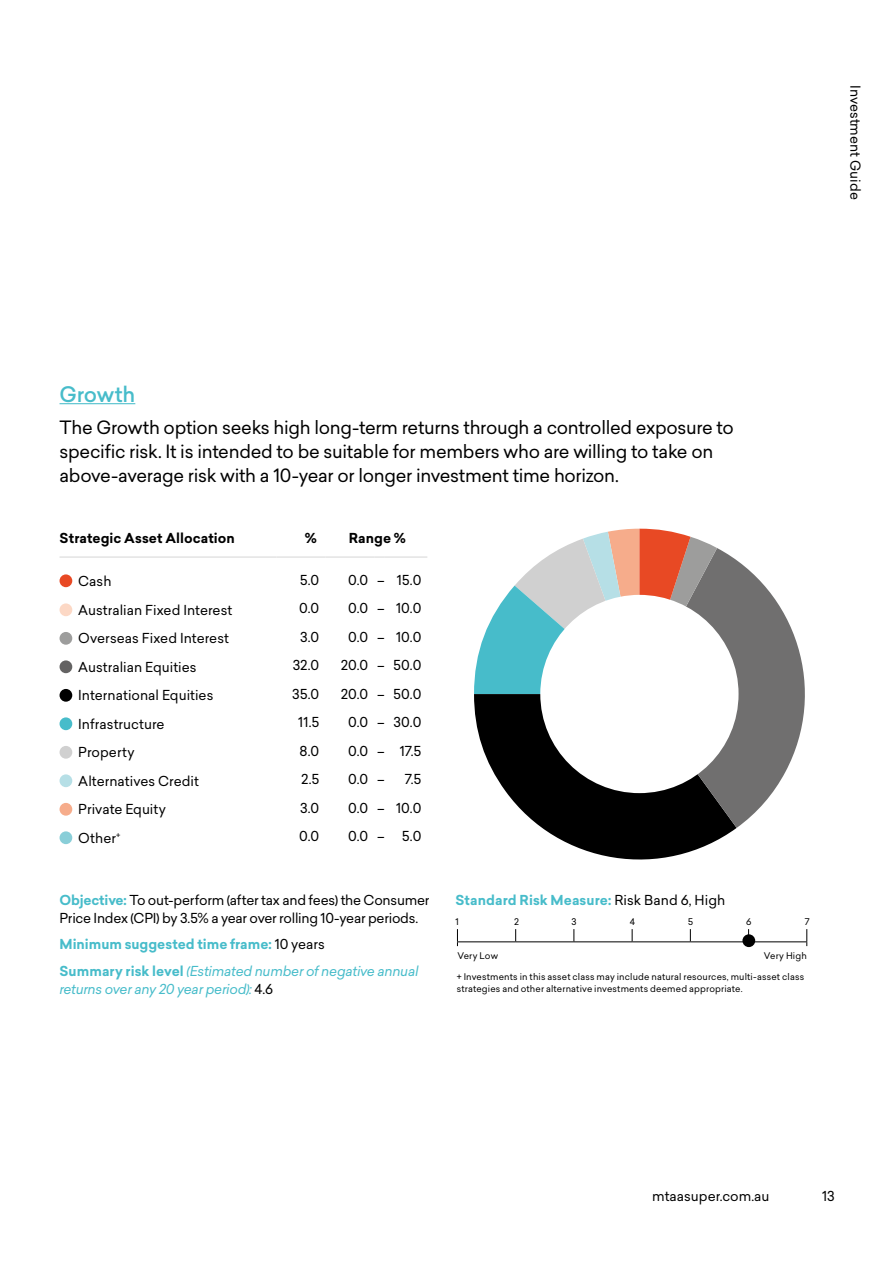
<style>
.page{position:relative;width:893px;height:1263px;background:#fff}
.page>*{position:absolute;margin:0;border:0;box-sizing:border-box;transform-origin:0 0}
.t1{font:500 21px "Sailec";letter-spacing:-.01em;color:#47bcca}
.t2{font:18px/24px "Sailec";letter-spacing:-.02em;color:#000}
._4__Body_copy{font:13.5px "Sailec";color:#000}
._4__Body_copy-2{font:13.5px/18px "Sailec";letter-spacing:-.02em;color:#000}
.t3{font:italic 13.5px/18px "Sailec";letter-spacing:-.02em;color:#47bcca}
.t4{font:700 13.5px "Sailec";letter-spacing:.005em;color:#47bcca}
.Investment_Option{font:700 13.5px "Sailec";letter-spacing:.005em;color:#000}
._11__T_C_s___Company{font:9px/12px "Sailec";letter-spacing:.015em;color:#000}
.s1{font-weight:700;color:#47bcca}
.s2{font-weight:400;color:#000}
.s3{font-weight:700;font-style:normal}
.s4{font-style:normal;color:#000}
</style>
<div class="page">
<hr style="left:60px;top:556px;width:216px;height:2px;background:#e3e3e3">
<hr style="left:276px;top:556px;width:49px;height:2px;background:#e3e3e3">
<hr style="left:325px;top:556px;width:49px;height:2px;background:#e3e3e3">
<svg style="left:374px;top:556px;width:11px;height:2px"></svg>
<hr style="left:385px;top:556px;width:42px;height:2px;background:#e3e3e3">
<div style="left:60px;top:574px;width:12px;height:13px;background:#e84924;border-radius:50%"></div>
<div style="left:60px;top:603px;width:12px;height:13px;background:#fcd8c5;border-radius:50%"></div>
<div style="left:60px;top:632px;width:12px;height:13px;background:#9d9d9c;border-radius:50%"></div>
<div style="left:60px;top:660px;width:12px;height:13px;background:#646363;border-radius:50%"></div>
<div style="left:60px;top:689px;width:12px;height:13px;background:#000;border-radius:50%"></div>
<div style="left:60px;top:717px;width:12px;height:13px;background:#47bcca;border-radius:50%"></div>
<div style="left:60px;top:746px;width:12px;height:13px;background:#d0d0d0;border-radius:50%"></div>
<div style="left:60px;top:774px;width:12px;height:13px;background:#b6dfe6;border-radius:50%"></div>
<div style="left:60px;top:803px;width:12px;height:13px;background:#f6ac8b;border-radius:50%"></div>
<div style="left:60px;top:831px;width:12px;height:13px;background:#89ced8;border-radius:50%"></div>
<hr style="left:60px;top:403px;width:75px;height:1px;background:#47bcca">
<svg style="left:474px;top:694px;width:263px;height:166px;fill:#000"></svg>
<svg style="left:639px;top:548px;width:166px;height:280px;fill:#706f6f"></svg>
<svg style="left:474px;top:529px;width:243px;height:165px"></svg>
<div style="left:540px;top:595px;width:198px;height:198px;background:#fff;border-radius:50%"></div>
<svg style="left:515px;top:929px;width:1px;height:12px"></svg>
<svg style="left:573px;top:929px;width:1px;height:12px"></svg>
<svg style="left:632px;top:929px;width:1px;height:12px"></svg>
<svg style="left:690px;top:929px;width:1px;height:12px"></svg>
<hr style="left:457px;top:941px;width:59px;height:1px;background:#000">
<hr style="left:516px;top:941px;width:58px;height:1px;background:#000">
<hr style="left:574px;top:941px;width:58px;height:1px;background:#000">
<hr style="left:632px;top:941px;width:58px;height:1px;background:#000">
<hr style="left:690px;top:941px;width:59px;height:1px;background:#000">
<hr style="left:749px;top:941px;width:58px;height:1px;background:#000">
<svg style="left:457px;top:929px;width:1px;height:17px"></svg>
<svg style="left:806px;top:929px;width:1px;height:17px"></svg>
<div style="left:742px;top:934px;width:13px;height:13px;background:#000;border-radius:50%"></div>
<p class="_4__Body_copy" style="left:865px;top:85px;width:116px;rotate:90deg">Investment Guide</p>
<p class="t1" style="left:60px;top:379px;width:77px">Growth</p>
<p class="t2" style="left:60px;top:415px;width:676px">The Growth option seeks high long-term returns through a controlled exposure to specific risk. It is intended to be suitable for members who are willing to take on above-average risk with a 10-year or longer investment time horizon.</p>
<p class="Investment_Option" style="left:60px;top:528px;width:177px">Strategic Asset Allocation</p>
<p class="Investment_Option" style="left:305px;top:528px;width:14px">%</p>
<p class="Investment_Option" style="left:349px;top:528px;width:59px">Range %</p>
<p class="_4__Body_copy" style="left:78px;top:571px;width:35px">Cash</p>
<p class="_4__Body_copy" style="left:300px;top:570px;width:21px">5.0</p>
<p class="_4__Body_copy" style="left:348px;top:570px;width:22px">0.0</p>
<p class="_4__Body_copy" style="left:377px;top:570px;width:9px">–</p>
<p class="_4__Body_copy" style="left:397px;top:570px;width:26px">15.0</p>
<p class="_4__Body_copy" style="left:78px;top:600px;width:156px">Australian Fixed Interest</p>
<p class="_4__Body_copy" style="left:299px;top:599px;width:22px">0.0</p>
<p class="_4__Body_copy" style="left:348px;top:599px;width:22px">0.0</p>
<p class="_4__Body_copy" style="left:377px;top:599px;width:9px">–</p>
<p class="_4__Body_copy" style="left:396px;top:599px;width:27px">10.0</p>
<p class="_4__Body_copy" style="left:78px;top:629px;width:152px">Overseas Fixed Interest</p>
<p class="_4__Body_copy" style="left:300px;top:627px;width:21px">3.0</p>
<p class="_4__Body_copy" style="left:348px;top:627px;width:22px">0.0</p>
<p class="_4__Body_copy" style="left:377px;top:627px;width:9px">–</p>
<p class="_4__Body_copy" style="left:396px;top:627px;width:27px">10.0</p>
<p class="_4__Body_copy" style="left:78px;top:657px;width:120px">Australian Equities</p>
<p class="_4__Body_copy" style="left:293px;top:656px;width:28px">32.0</p>
<p class="_4__Body_copy" style="left:341px;top:656px;width:29px">20.0</p>
<p class="_4__Body_copy" style="left:377px;top:656px;width:9px">–</p>
<p class="_4__Body_copy" style="left:394px;top:656px;width:29px">50.0</p>
<p class="_4__Body_copy" style="left:78px;top:686px;width:137px">International Equities</p>
<p class="_4__Body_copy" style="left:292px;top:684px;width:29px">35.0</p>
<p class="_4__Body_copy" style="left:341px;top:684px;width:29px">20.0</p>
<p class="_4__Body_copy" style="left:377px;top:684px;width:9px">–</p>
<p class="_4__Body_copy" style="left:394px;top:684px;width:29px">50.0</p>
<p class="_4__Body_copy" style="left:78px;top:714px;width:88px">Infrastructure</p>
<p class="_4__Body_copy" style="left:298px;top:713px;width:23px">11.5</p>
<p class="_4__Body_copy" style="left:348px;top:713px;width:22px">0.0</p>
<p class="_4__Body_copy" style="left:377px;top:713px;width:9px">–</p>
<p class="_4__Body_copy" style="left:393px;top:713px;width:29px">30.0</p>
<p class="_4__Body_copy" style="left:78px;top:743px;width:58px">Property</p>
<p class="_4__Body_copy" style="left:300px;top:741px;width:21px">8.0</p>
<p class="_4__Body_copy" style="left:348px;top:741px;width:22px">0.0</p>
<p class="_4__Body_copy" style="left:377px;top:741px;width:9px">–</p>
<p class="_4__Body_copy" style="left:400px;top:741px;width:23px">17.5</p>
<p class="_4__Body_copy" style="left:78px;top:771px;width:122px">Alternatives Credit</p>
<p class="_4__Body_copy" style="left:301px;top:770px;width:20px">2.5</p>
<p class="_4__Body_copy" style="left:348px;top:770px;width:22px">0.0</p>
<p class="_4__Body_copy" style="left:377px;top:770px;width:9px">–</p>
<p class="_4__Body_copy" style="left:405px;top:770px;width:18px">7.5</p>
<p class="_4__Body_copy" style="left:78px;top:800px;width:89px">Private Equity</p>
<p class="_4__Body_copy" style="left:300px;top:798px;width:21px">3.0</p>
<p class="_4__Body_copy" style="left:348px;top:798px;width:22px">0.0</p>
<p class="_4__Body_copy" style="left:377px;top:798px;width:9px">–</p>
<p class="_4__Body_copy" style="left:396px;top:798px;width:27px">10.0</p>
<p class="_4__Body_copy" style="left:78px;top:828px;width:44px">Other<sup>+</sup></p>
<p class="_4__Body_copy" style="left:299px;top:827px;width:22px">0.0</p>
<p class="_4__Body_copy" style="left:348px;top:827px;width:22px">0.0</p>
<p class="_4__Body_copy" style="left:377px;top:827px;width:9px">–</p>
<p class="_4__Body_copy" style="left:402px;top:827px;width:21px">5.0</p>
<p class="_4__Body_copy-2" style="left:60px;top:890px;width:371px"><span class="s1">Objective:</span> To out-perform (after tax and fees) the Consumer<br>Price Index (CPI) by 3.5% a year over rolling 10-year periods.</p>
<p class="t4" style="left:60px;top:934px;width:267px">Minimum suggested time frame: <span class="s2">10 years</span></p>
<p class="t3" style="left:60px;top:961px;width:361px"><span class="s3">Summary risk level</span> (Estimated number of negative annual returns over any 20 year period): <span class="s4">4.6</span></p>
<p class="t4" style="left:455px;top:890px;width:271px">Standard Risk Measure: <span class="s2">Risk Band 6, High</span></p>
<p class="_11__T_C_s___Company" style="left:456px;top:916px;width:5px">1</p>
<p class="_11__T_C_s___Company" style="left:514px;top:916px;width:6px">2</p>
<p class="_11__T_C_s___Company" style="left:571px;top:916px;width:7px">3</p>
<p class="_11__T_C_s___Company" style="left:630px;top:916px;width:7px">4</p>
<p class="_11__T_C_s___Company" style="left:688px;top:916px;width:7px">5</p>
<p class="_11__T_C_s___Company" style="left:746px;top:916px;width:7px">6</p>
<p class="_11__T_C_s___Company" style="left:805px;top:916px;width:6px">7</p>
<p class="_11__T_C_s___Company" style="left:457px;top:949px;width:42px">Very Low</p>
<p class="_11__T_C_s___Company" style="left:764px;top:949px;width:44px">Very High</p>
<p class="_11__T_C_s___Company" style="left:457px;top:971px;width:349px">+ Investments in this asset class may include natural resources, multi-asset class strategies and other alternative investments deemed appropriate.</p>
<p class="_4__Body_copy" style="left:652px;top:1187px;width:119px">mtaasuper.com.au</p>
<p class="_4__Body_copy" style="left:822px;top:1187px;width:14px">13</p>
</div>
